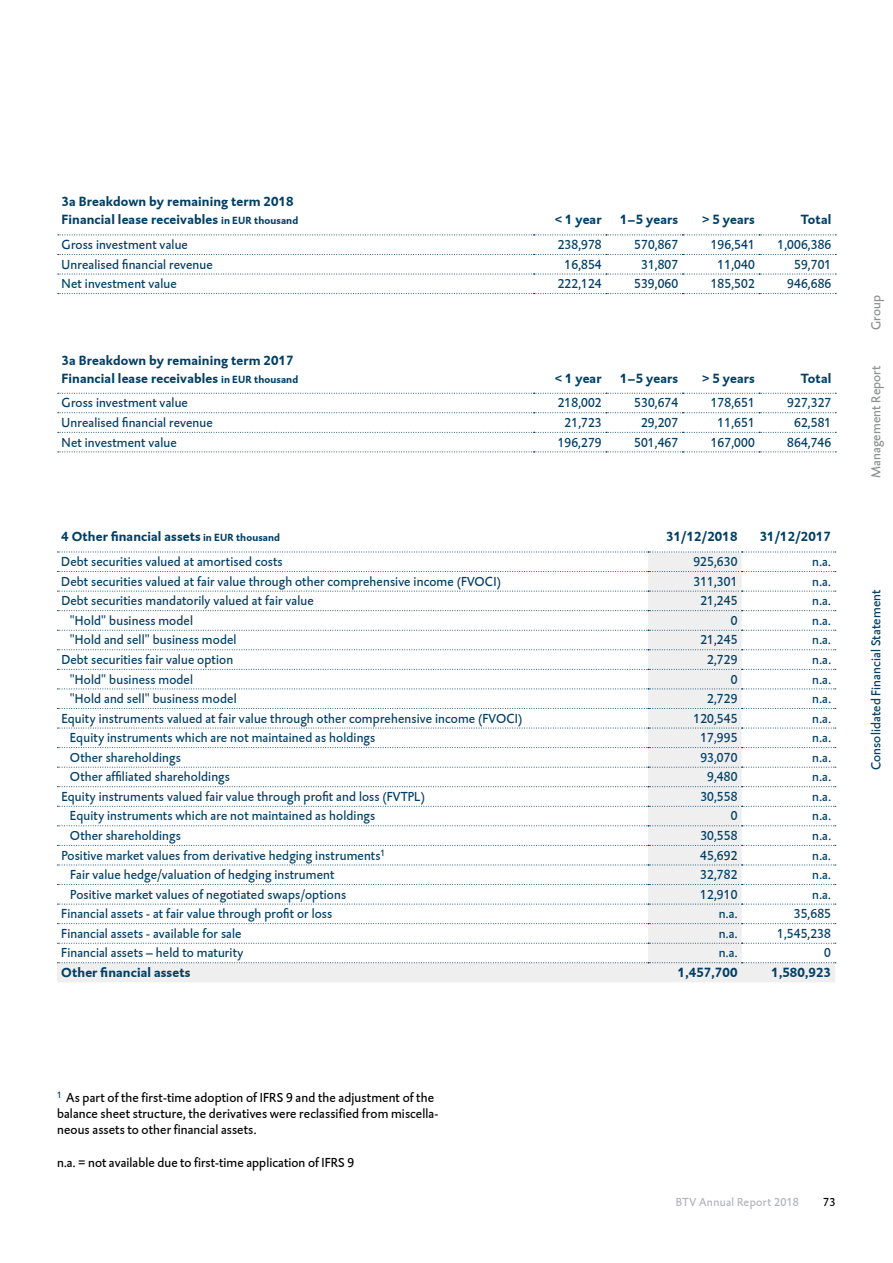
<style>
.page{position:relative;width:893px;height:1263px;background:#fff}
.page>*{position:absolute;margin:0;border:0;box-sizing:border-box;transform-origin:0 0}
.t1{font:13.5px "DTL Caspari T";letter-spacing:.01em;color:#003e64}
.t2{font:700 13.5px/18px "DTL Caspari T";letter-spacing:.01em;color:#003e64}
.t3{font:13.5px/16.2px "DTL Caspari T";letter-spacing:.01em;color:#000}
.t4{font:13.5px "DTL Caspari T";letter-spacing:.01em;color:#8c9091}
.t5{font:12px "DTL Caspari T";letter-spacing:.03em;color:#b1b2b6}
.t6{font:12px "DTL Caspari T";color:#000}
.s1{font-size:10.5px}
</style>
<div class="page">
<svg style="left:58px;top:254px;width:778px;height:1px"></svg>
<svg style="left:58px;top:274px;width:778px;height:1px"></svg>
<svg style="left:58px;top:235px;width:778px;height:1px"></svg>
<svg style="left:58px;top:293px;width:778px;height:1px"></svg>
<svg style="left:58px;top:412px;width:778px;height:1px"></svg>
<svg style="left:58px;top:432px;width:778px;height:1px"></svg>
<svg style="left:58px;top:393px;width:778px;height:1px"></svg>
<svg style="left:58px;top:451px;width:778px;height:1px"></svg>
<svg style="left:57px;top:553px;width:778px;height:429px"></svg>
<svg style="left:57px;top:571px;width:779px;height:1px"></svg>
<svg style="left:57px;top:591px;width:779px;height:1px"></svg>
<svg style="left:57px;top:610px;width:779px;height:1px"></svg>
<svg style="left:57px;top:630px;width:779px;height:1px"></svg>
<svg style="left:57px;top:649px;width:779px;height:1px"></svg>
<svg style="left:57px;top:669px;width:779px;height:1px"></svg>
<svg style="left:57px;top:688px;width:779px;height:1px"></svg>
<svg style="left:57px;top:708px;width:779px;height:1px"></svg>
<svg style="left:57px;top:552px;width:779px;height:1px"></svg>
<svg style="left:57px;top:728px;width:779px;height:1px"></svg>
<svg style="left:57px;top:747px;width:779px;height:1px"></svg>
<svg style="left:57px;top:767px;width:779px;height:1px"></svg>
<svg style="left:57px;top:786px;width:779px;height:1px"></svg>
<svg style="left:57px;top:806px;width:779px;height:1px"></svg>
<svg style="left:57px;top:825px;width:779px;height:1px"></svg>
<svg style="left:57px;top:845px;width:779px;height:1px"></svg>
<svg style="left:57px;top:962px;width:779px;height:1px"></svg>
<svg style="left:57px;top:864px;width:779px;height:1px"></svg>
<svg style="left:57px;top:884px;width:779px;height:1px"></svg>
<svg style="left:57px;top:904px;width:779px;height:1px"></svg>
<svg style="left:57px;top:923px;width:779px;height:1px"></svg>
<svg style="left:57px;top:943px;width:779px;height:1px"></svg>
<p class="t2" style="left:62px;top:192px;width:238px">3a Breakdown by remaining term 2018<br>Financial lease receivables <span class="s1">in EUR thousand</span></p>
<p class="t2" style="left:555px;top:210px;width:48px">&lt; 1 year</p>
<p class="t2" style="left:620px;top:210px;width:60px">1–5 years</p>
<p class="t2" style="left:702px;top:210px;width:54px">&gt; 5 years</p>
<p class="t2" style="left:801px;top:210px;width:32px">Total</p>
<p class="t1" style="left:62px;top:236px;width:128px">Gross investment value</p>
<p class="t1" style="left:558px;top:236px;width:45px">238,978</p>
<p class="t1" style="left:634px;top:236px;width:45px">570,867</p>
<p class="t1" style="left:711px;top:236px;width:45px">196,541</p>
<p class="t1" style="left:778px;top:236px;width:55px">1,006,386</p>
<p class="t1" style="left:62px;top:256px;width:153px">Unrealised financial revenue</p>
<p class="t1" style="left:565px;top:256px;width:39px">16,854</p>
<p class="t1" style="left:641px;top:256px;width:39px">31,807</p>
<p class="t1" style="left:718px;top:256px;width:39px">11,040</p>
<p class="t1" style="left:794px;top:256px;width:39px">59,701</p>
<p class="t1" style="left:62px;top:275px;width:117px">Net investment value</p>
<p class="t1" style="left:558px;top:275px;width:45px">222,124</p>
<p class="t1" style="left:634px;top:275px;width:45px">539,060</p>
<p class="t1" style="left:711px;top:275px;width:45px">185,502</p>
<p class="t1" style="left:787px;top:275px;width:45px">946,686</p>
<p class="t2" style="left:62px;top:351px;width:238px">3a Breakdown by remaining term 2017<br>Financial lease receivables <span class="s1">in EUR thousand</span></p>
<p class="t2" style="left:555px;top:369px;width:48px">&lt; 1 year</p>
<p class="t2" style="left:620px;top:369px;width:60px">1–5 years</p>
<p class="t2" style="left:702px;top:369px;width:54px">&gt; 5 years</p>
<p class="t2" style="left:801px;top:369px;width:32px">Total</p>
<p class="t1" style="left:62px;top:394px;width:128px">Gross investment value</p>
<p class="t1" style="left:558px;top:394px;width:45px">218,002</p>
<p class="t1" style="left:634px;top:394px;width:45px">530,674</p>
<p class="t1" style="left:711px;top:394px;width:45px">178,651</p>
<p class="t1" style="left:787px;top:394px;width:45px">927,327</p>
<p class="t1" style="left:62px;top:414px;width:153px">Unrealised financial revenue</p>
<p class="t1" style="left:565px;top:414px;width:39px">21,723</p>
<p class="t1" style="left:641px;top:414px;width:39px">29,207</p>
<p class="t1" style="left:718px;top:414px;width:39px">11,651</p>
<p class="t1" style="left:794px;top:414px;width:39px">62,581</p>
<p class="t1" style="left:62px;top:433px;width:117px">Net investment value</p>
<p class="t1" style="left:558px;top:433px;width:45px">196,279</p>
<p class="t1" style="left:634px;top:433px;width:45px">501,467</p>
<p class="t1" style="left:711px;top:433px;width:45px">167,000</p>
<p class="t1" style="left:787px;top:433px;width:45px">864,746</p>
<p class="t2" style="left:61px;top:527px;width:220px">4 Other financial assets <span class="s1">in EUR thousand</span></p>
<p class="t2" style="left:666px;top:527px;width:73px">31/12/2018</p>
<p class="t2" style="left:760px;top:527px;width:73px">31/12/2017</p>
<p class="t1" style="left:61px;top:553px;width:223px">Debt securities valued at amortised costs</p>
<p class="t1" style="left:693px;top:553px;width:45px">925,630</p>
<p class="t1" style="left:812px;top:553px;width:20px">n.a.</p>
<p class="t1" style="left:61px;top:573px;width:441px">Debt securities valued at fair value through other comprehensive income (FVOCI)</p>
<p class="t1" style="left:693px;top:573px;width:45px">311,301</p>
<p class="t1" style="left:812px;top:573px;width:20px">n.a.</p>
<p class="t1" style="left:61px;top:592px;width:254px">Debt securities mandatorily valued at fair value</p>
<p class="t1" style="left:700px;top:592px;width:39px">21,245</p>
<p class="t1" style="left:812px;top:592px;width:20px">n.a.</p>
<p class="t1" style="left:70px;top:612px;width:125px">"Hold" business model</p>
<p class="t1" style="left:731px;top:612px;width:8px">0</p>
<p class="t1" style="left:812px;top:612px;width:20px">n.a.</p>
<p class="t1" style="left:70px;top:631px;width:168px">"Hold and sell" business model</p>
<p class="t1" style="left:700px;top:631px;width:39px">21,245</p>
<p class="t1" style="left:812px;top:631px;width:20px">n.a.</p>
<p class="t1" style="left:61px;top:651px;width:173px">Debt securities fair value option</p>
<p class="t1" style="left:707px;top:651px;width:32px">2,729</p>
<p class="t1" style="left:812px;top:651px;width:20px">n.a.</p>
<p class="t1" style="left:70px;top:670px;width:125px">"Hold" business model</p>
<p class="t1" style="left:731px;top:670px;width:8px">0</p>
<p class="t1" style="left:812px;top:670px;width:20px">n.a.</p>
<p class="t1" style="left:70px;top:690px;width:168px">"Hold and sell" business model</p>
<p class="t1" style="left:707px;top:690px;width:32px">2,729</p>
<p class="t1" style="left:812px;top:690px;width:20px">n.a.</p>
<p class="t1" style="left:61px;top:710px;width:463px">Equity instruments valued at fair value through other comprehensive income (FVOCI)</p>
<p class="t1" style="left:693px;top:710px;width:45px">120,545</p>
<p class="t1" style="left:812px;top:710px;width:20px">n.a.</p>
<p class="t1" style="left:70px;top:729px;width:307px">Equity instruments which are not maintained as holdings</p>
<p class="t1" style="left:700px;top:729px;width:39px">17,995</p>
<p class="t1" style="left:812px;top:729px;width:20px">n.a.</p>
<p class="t1" style="left:70px;top:749px;width:113px">Other shareholdings</p>
<p class="t1" style="left:700px;top:749px;width:39px">93,070</p>
<p class="t1" style="left:812px;top:749px;width:20px">n.a.</p>
<p class="t1" style="left:70px;top:768px;width:162px">Other affiliated shareholdings</p>
<p class="t1" style="left:707px;top:768px;width:32px">9,480</p>
<p class="t1" style="left:812px;top:768px;width:20px">n.a.</p>
<p class="t1" style="left:61px;top:788px;width:365px">Equity instruments valued fair value through profit and loss (FVTPL)</p>
<p class="t1" style="left:700px;top:788px;width:39px">30,558</p>
<p class="t1" style="left:812px;top:788px;width:20px">n.a.</p>
<p class="t1" style="left:70px;top:807px;width:307px">Equity instruments which are not maintained as holdings</p>
<p class="t1" style="left:731px;top:807px;width:8px">0</p>
<p class="t1" style="left:812px;top:807px;width:20px">n.a.</p>
<p class="t1" style="left:70px;top:827px;width:113px">Other shareholdings</p>
<p class="t1" style="left:700px;top:827px;width:39px">30,558</p>
<p class="t1" style="left:812px;top:827px;width:20px">n.a.</p>
<p class="t1" style="left:61px;top:846px;width:325px">Positive market values from derivative hedging instruments<sup>1</sup></p>
<p class="t1" style="left:700px;top:846px;width:39px">45,692</p>
<p class="t1" style="left:812px;top:846px;width:20px">n.a.</p>
<p class="t1" style="left:70px;top:866px;width:266px">Fair value hedge/valuation of hedging instrument</p>
<p class="t1" style="left:700px;top:866px;width:39px">32,782</p>
<p class="t1" style="left:812px;top:866px;width:20px">n.a.</p>
<p class="t1" style="left:70px;top:886px;width:277px">Positive market values of negotiated swaps/options</p>
<p class="t1" style="left:700px;top:886px;width:39px">12,910</p>
<p class="t1" style="left:812px;top:886px;width:20px">n.a.</p>
<p class="t1" style="left:61px;top:905px;width:272px">Financial assets - at fair value through profit or loss</p>
<p class="t1" style="left:719px;top:905px;width:20px">n.a.</p>
<p class="t1" style="left:794px;top:905px;width:39px">35,685</p>
<p class="t1" style="left:61px;top:925px;width:182px">Financial assets - available for sale</p>
<p class="t1" style="left:719px;top:925px;width:20px">n.a.</p>
<p class="t1" style="left:777px;top:925px;width:55px">1,545,238</p>
<p class="t1" style="left:61px;top:944px;width:184px">Financial assets – held to maturity</p>
<p class="t1" style="left:719px;top:944px;width:20px">n.a.</p>
<p class="t1" style="left:824px;top:944px;width:8px">0</p>
<p class="t2" style="left:61px;top:963px;width:131px">Other financial assets</p>
<p class="t2" style="left:678px;top:963px;width:61px">1,457,700</p>
<p class="t2" style="left:771px;top:963px;width:61px">1,580,923</p>
<p class="t4" style="left:867px;top:330px;width:37px;rotate:-90deg">Group</p>
<p class="t4" style="left:867px;top:478px;width:114px;rotate:-90deg">Management Report</p>
<p class="t1" style="left:867px;top:770px;width:182px;rotate:-90deg">Consolidated Financial Statement</p>
<p class="t3" style="left:57px;top:1089px;width:383px"><sup>1</sup> As part of the first-time adoption of IFRS 9 and the adjustment of the balance sheet structure, the derivatives were reclassified from miscella&shy;neous assets to other financial assets.</p>
<p class="t3" style="left:57px;top:1154px;width:299px">n.a. = not available due to first-time application of IFRS 9</p>
<p class="t5" style="left:676px;top:1194px;width:125px">BTV Annual Report 2018</p>
<p class="t6" style="left:823px;top:1194px;width:14px">73</p>
</div>
